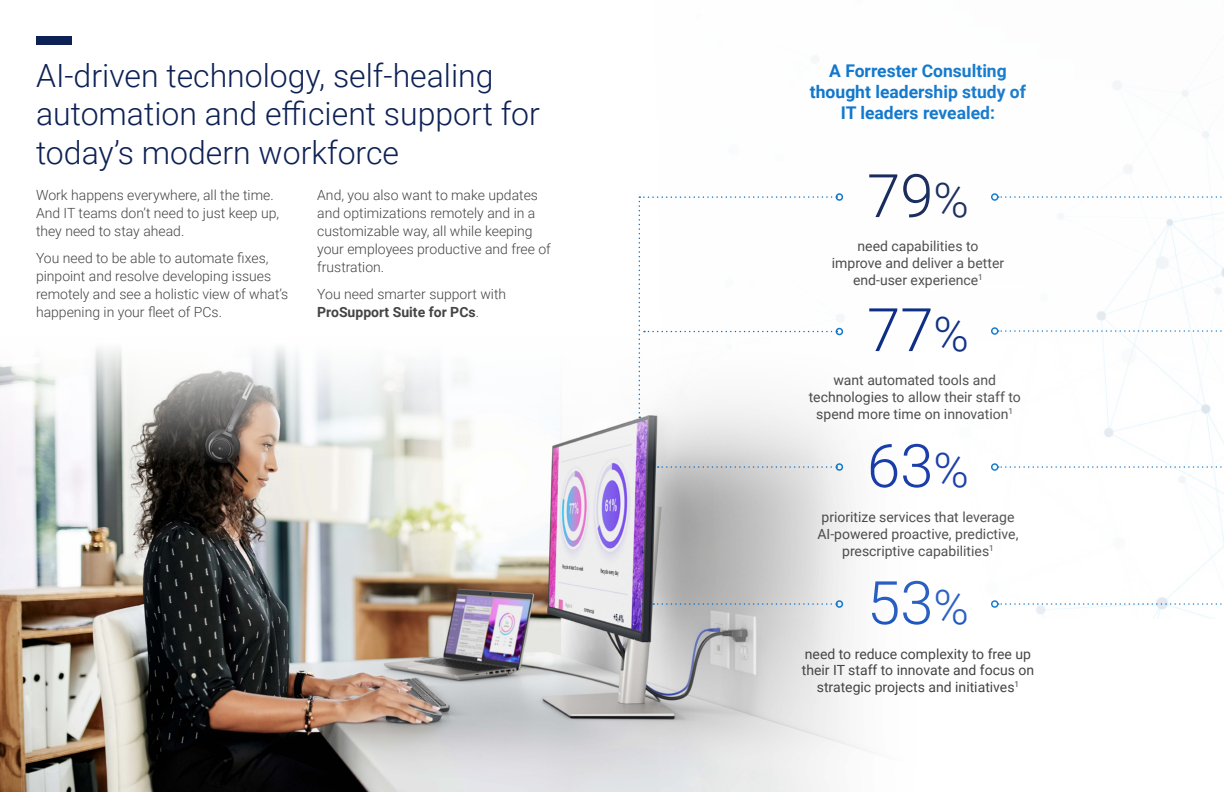
<style>
.page{position:relative;width:1224px;height:792px;background:#fff}
.page>*{position:absolute;margin:0;border:0;box-sizing:border-box;transform-origin:0 0}
.t1{font:300 60px "Roboto";color:#0d2155}
.t2{font:300 60px "Roboto";color:#00227f}
.t3{font:300 60px "Roboto";color:#0c32a4}
.t4{font:300 60px "Roboto";color:#1d56c0}
.t5{font:300 32px/38.4px "Roboto";color:#0d2155}
.t6{font:700 17.5px/21px "Roboto";color:#0672cb;text-align:center}
.t7{font:300 14px/18px "Roboto";color:#444}
.t8{font:14px/16.8px "Roboto";color:#444;text-align:center}
.s1{font-weight:700}
.s2{font-size:48px}
</style>
<div class="page">
<img style="left:0;top:347px;width:602px;height:445px">
<img style="left:602px;top:81px;width:622px;height:711px">
<div style="left:36px;top:36px;width:36px;height:9px;background:#0d2155"></div>
<h2 class="t5" style="left:36px;top:55px;width:506px">AI-driven technology, self-healing automation and efficient support for today’s modern workforce</h2>
<p class="t7" style="left:36px;top:186px;width:245px">Work happens everywhere, all the time.<br>And IT teams don’t need to just keep up, they need to stay ahead.</p>
<p class="t7" style="left:36px;top:249px;width:254px">You need to be able to automate fixes, pinpoint and resolve developing issues remotely and see a holistic view of what’s happening in your fleet of PCs.</p>
<p class="t7" style="left:317px;top:186px;width:235px">And, you also want to make updates and optimizations remotely and in a customizable way, all while keeping your employees productive and free of frustration.</p>
<p class="t7" style="left:317px;top:285px;width:191px">You need smarter support with<br><span class="s1">ProSupport Suite for PCs</span>.</p>
<p class="t6" style="left:810px;top:60px;width:218px">A Forrester Consulting thought leadership study of<br>IT leaders revealed:</p>
<h1 class="t1" style="left:867px;top:154px;width:103px">79<span class="s2">%</span></h1>
<p class="t8" style="left:832px;top:237px;width:174px">need capabilities to improve and deliver a better end-user experience<sup>1</sup></p>
<h1 class="t2" style="left:867px;top:288px;width:103px">77<span class="s2">%</span></h1>
<p class="t8" style="left:809px;top:371px;width:214px">want automated tools and technologies to allow their staff to spend more time on innovation<sup>1</sup></p>
<h1 class="t3" style="left:867px;top:424px;width:103px">63<span class="s2">%</span></h1>
<p class="t8" style="left:818px;top:508px;width:202px">prioritize services that leverage<br>AI-powered proactive, predictive, prescriptive capabilities<sup>1</sup></p>
<h1 class="t4" style="left:867px;top:561px;width:103px">53<span class="s2">%</span></h1>
<p class="t8" style="left:802px;top:645px;width:234px">need to reduce complexity to free up their IT staff to innovate and focus on strategic projects and initiatives<sup>1</sup></p>
</div>
